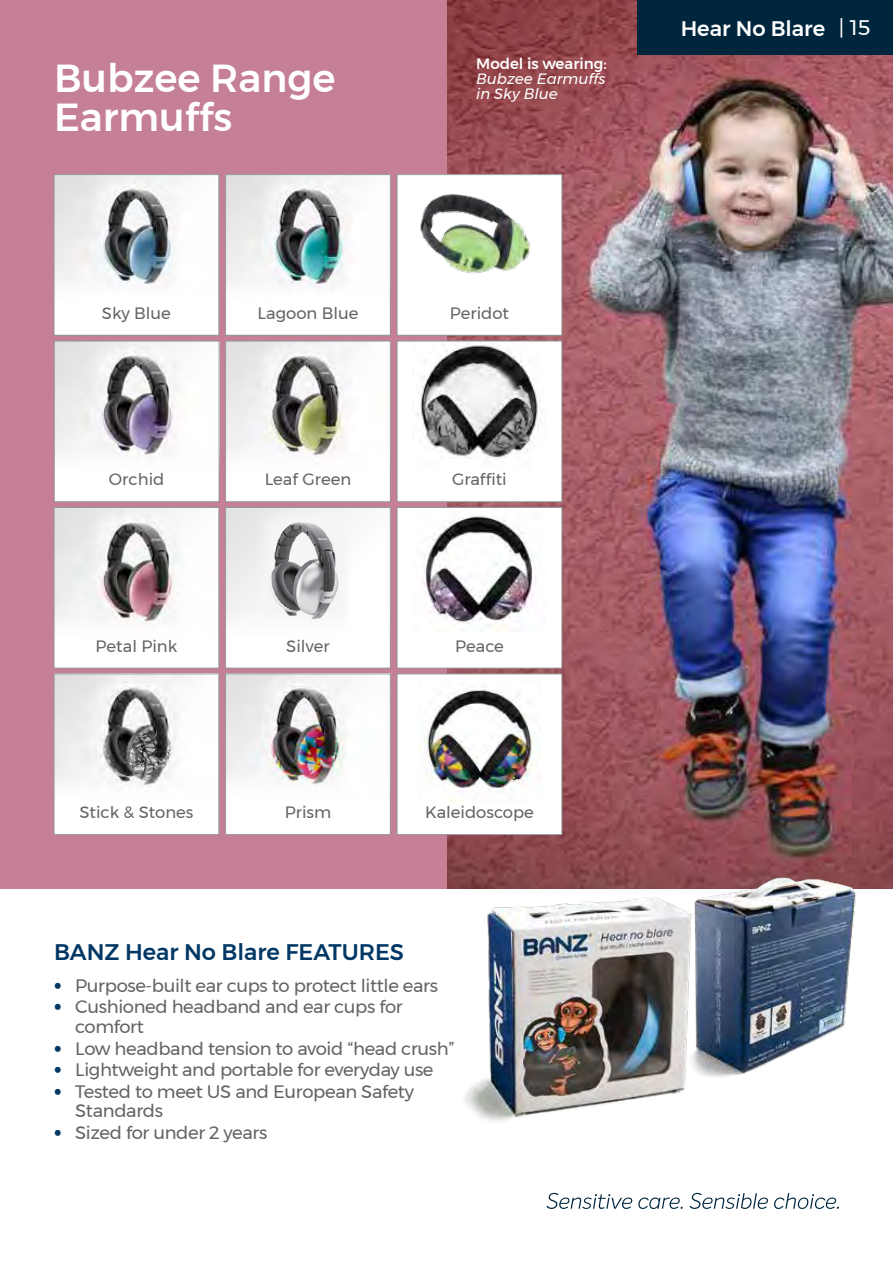
<style>
.page{position:relative;width:893px;height:1263px;background:#fff}
.page>*{position:absolute;margin:0;border:0;box-sizing:border-box;transform-origin:0 0}
.t1{font:500 39px/39px "Montserrat";color:#fff}
.t2{font:500 22.5px "Montserrat";color:#003764}
.t3{font:500 21px "Montserrat";color:#fff}
.t4{font:21px "Montserrat";color:#fff}
.t5{font:18px/19.5px "Montserrat";letter-spacing:-.02em;color:#636466}
.t6{font:16.5px "Montserrat";color:#636466}
.t7{font:italic 15px/15px "Montserrat";color:#fff}
.t8{font:500 15px "Montserrat";color:#fff}
.s1{font-weight:700;font-size:22.5px;color:#003764}
</style>
<div class="page">
<img style="left:446px;top:0;width:447px;height:889px">
<div style="left:0;top:0;width:446px;height:889px;background:#c58095"></div>
<div style="left:638px;top:0;width:255px;height:55px;background:#00263e"></div>
<div style="left:226px;top:175px;width:164px;height:160px;background:#fff"></div>
<img style="left:227px;top:176px;width:126px;height:113px">
<div style="left:225px;top:174px;width:166px;height:161px;border:1px solid #939598"></div>
<div style="left:226px;top:341px;width:164px;height:161px;background:#fff"></div>
<img style="left:227px;top:343px;width:124px;height:115px">
<div style="left:225px;top:341px;width:166px;height:161px;border:1px solid #939598"></div>
<div style="left:226px;top:674px;width:164px;height:160px;background:#fff"></div>
<img style="left:227px;top:676px;width:121px;height:110px">
<div style="left:225px;top:674px;width:166px;height:161px;border:1px solid #939598"></div>
<div style="left:54px;top:507px;width:165px;height:161px;background:#fff"></div>
<img style="left:56px;top:509px;width:124px;height:116px">
<div style="left:54px;top:507px;width:165px;height:161px;border:1px solid #939598"></div>
<div style="left:54px;top:341px;width:165px;height:161px;background:#fff"></div>
<img style="left:56px;top:343px;width:124px;height:115px">
<div style="left:54px;top:341px;width:165px;height:161px;border:1px solid #939598"></div>
<div style="left:54px;top:674px;width:165px;height:160px;background:#fff"></div>
<img style="left:56px;top:676px;width:129px;height:111px">
<div style="left:54px;top:674px;width:165px;height:161px;border:1px solid #939598"></div>
<div style="left:226px;top:507px;width:164px;height:161px;background:#fff"></div>
<img style="left:227px;top:509px;width:128px;height:111px">
<div style="left:225px;top:507px;width:166px;height:161px;border:1px solid #939598"></div>
<div style="left:54px;top:175px;width:165px;height:160px;background:#fff"></div>
<img style="left:56px;top:176px;width:128px;height:111px">
<div style="left:54px;top:174px;width:165px;height:161px;border:1px solid #939598"></div>
<img style="left:459px;top:861px;width:418px;height:260px">
<svg style="left:546px;top:1193px;width:86px;height:16px"></svg>
<svg style="left:638px;top:1197px;width:45px;height:12px"></svg>
<svg style="left:689px;top:1193px;width:79px;height:16px"></svg>
<svg style="left:774px;top:1193px;width:65px;height:16px"></svg>
<div style="left:397px;top:175px;width:165px;height:160px;background:#fff"></div>
<img style="left:420px;top:194px;width:110px;height:80px">
<div style="left:397px;top:174px;width:165px;height:161px;border:1px solid #939598"></div>
<div style="left:397px;top:341px;width:165px;height:161px;background:#fff"></div>
<img style="left:417px;top:343px;width:121px;height:115px">
<div style="left:397px;top:341px;width:165px;height:161px;border:1px solid #939598"></div>
<div style="left:397px;top:674px;width:165px;height:160px;background:#fff"></div>
<img style="left:419px;top:689px;width:121px;height:113px">
<div style="left:397px;top:674px;width:165px;height:161px;border:1px solid #939598"></div>
<div style="left:397px;top:507px;width:165px;height:161px;background:#fff"></div>
<img style="left:422px;top:516px;width:114px;height:115px">
<div style="left:397px;top:507px;width:165px;height:161px;border:1px solid #939598"></div>
<h1 class="t1" style="left:54px;top:58px;width:283px">Bubzee Range<br>Earmuffs</h1>
<p class="t8" style="left:476px;top:52px;width:132px">Model is wearing:</p>
<p class="t7" style="left:476px;top:71px;width:131px">Bubzee Earmuffs in Sky Blue</p>
<p class="t6" style="left:102px;top:300px;width:71px">Sky Blue</p>
<p class="t6" style="left:258px;top:300px;width:102px">Lagoon Blue</p>
<p class="t6" style="left:450px;top:300px;width:61px">Peridot</p>
<p class="t6" style="left:109px;top:467px;width:57px">Orchid</p>
<p class="t6" style="left:265px;top:467px;width:88px">Leaf Green</p>
<p class="t6" style="left:452px;top:467px;width:56px">Graffiti</p>
<p class="t6" style="left:96px;top:633px;width:83px">Petal Pink</p>
<p class="t6" style="left:286px;top:633px;width:45px">Silver</p>
<p class="t6" style="left:455px;top:633px;width:50px">Peace</p>
<p class="t6" style="left:79px;top:799px;width:116px">Stick &amp; Stones</p>
<p class="t6" style="left:285px;top:799px;width:48px">Prism</p>
<p class="t6" style="left:425px;top:799px;width:110px">Kaleidoscope</p>
<p class="t2" style="left:54px;top:934px;width:352px">BANZ Hear No Blare FEATURES</p>
<p class="t5" style="left:54px;top:975px;width:386px"><span class="s1">•</span> Purpose-built ear cups to protect little ears</p>
<p class="t5" style="left:75px;top:997px;width:329px;text-indent:-21px"><span class="s1">•</span> Cushioned headband and ear cups for comfort</p>
<p class="t5" style="left:54px;top:1038px;width:402px"><span class="s1">•</span> Low headband tension to avoid “head crush”</p>
<p class="t5" style="left:54px;top:1060px;width:381px"><span class="s1">•</span> Lightweight and portable for everyday use</p>
<p class="t5" style="left:75px;top:1081px;width:340px;text-indent:-21px"><span class="s1">•</span> Tested to meet US and European Safety<br>Standards</p>
<p class="t5" style="left:54px;top:1123px;width:215px"><span class="s1">•</span> Sized for under 2 years</p>
<p class="t3" style="left:681px;top:12px;width:146px">Hear No Blare</p>
<p class="t4" style="left:839px;top:12px;width:33px">| 15</p>
</div>
